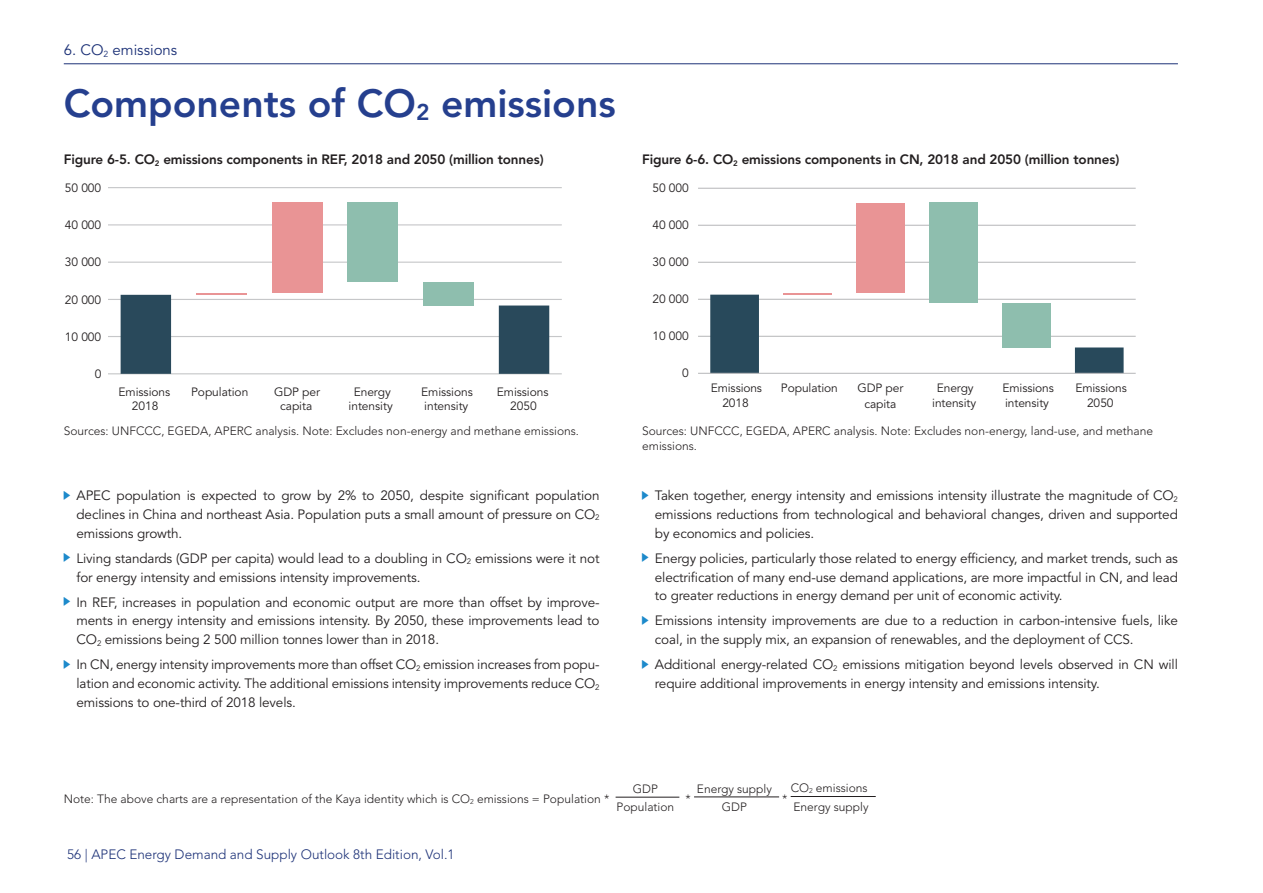
<style>
.page{position:relative;width:1263px;height:893px;background:#fff}
.page>*{position:absolute;margin:0;border:0;box-sizing:border-box;transform-origin:0 0}
.t1{font:800 39px "Avenir LT Std";color:#253f8e}
.t2{font:15px "Avenir LT Std";color:#1c3177}
.t3{font:13.5px/18.8px "Avenir LT Std";letter-spacing:-.01em;color:#231f20;text-align:justify}
.t4{font:800 13.5px "Avenir LT Std";letter-spacing:-.01em;color:#231f20}
.t5{font:300 13.5px "Avenir LT Std";color:#1c3177}
.t6{font:300 12px/18.5px "Avenir LT Std";color:#231f20;text-align:center}
.t7{font:12px/14.5px "Avenir LT Std";letter-spacing:-.005em;color:#231f20;text-align:center}
.s1{font-size:22.8px}
</style>
<div class="page">
<hr style="left:64px;top:63px;width:1114px;height:1px;background:#1c3177">
<hr style="left:616px;top:797px;width:63px;height:1px;background:#231f20">
<hr style="left:694px;top:797px;width:85px;height:1px;background:#231f20">
<hr style="left:791px;top:796px;width:85px;height:1px;background:#231f20">
<hr style="left:108px;top:336px;width:454px;height:1px;background:#c6c7c9">
<hr style="left:108px;top:299px;width:454px;height:1px;background:#c6c7c9">
<hr style="left:108px;top:224px;width:454px;height:1px;background:#c6c7c9">
<hr style="left:108px;top:187px;width:454px;height:1px;background:#c6c7c9">
<hr style="left:108px;top:262px;width:454px;height:1px;background:#c6c7c9">
<hr style="left:108px;top:373px;width:454px;height:1px;background:#c6c7c9">
<svg style="left:121px;top:295px;width:428px;height:79px"></svg>
<hr style="left:196px;top:293px;width:51px;height:2px;background:#e99495">
<div style="left:272px;top:202px;width:50px;height:91px;background:#e99495"></div>
<div style="left:347px;top:202px;width:51px;height:80px;background:#8ebeae"></div>
<div style="left:423px;top:282px;width:51px;height:24px;background:#8ebeae"></div>
<hr style="left:698px;top:188px;width:438px;height:1px;background:#b5b6b8">
<hr style="left:698px;top:225px;width:438px;height:1px;background:#b5b6b8">
<hr style="left:698px;top:262px;width:438px;height:1px;background:#b5b6b8">
<hr style="left:698px;top:299px;width:438px;height:1px;background:#b5b6b8">
<hr style="left:698px;top:336px;width:438px;height:1px;background:#b5b6b8">
<svg style="left:710px;top:295px;width:413px;height:78px"></svg>
<hr style="left:783px;top:293px;width:49px;height:2px;background:#e99495">
<div style="left:856px;top:203px;width:49px;height:90px;background:#e99495"></div>
<div style="left:929px;top:203px;width:49px;height:100px;background:#8ebeae"></div>
<div style="left:1002px;top:303px;width:48px;height:44px;background:#8ebeae"></div>
<hr style="left:698px;top:373px;width:438px;height:1px;background:#b5b6b8">
<p class="t2" style="left:64px;top:41px;width:115px">6. CO<sub>2</sub> emissions</p>
<h1 class="t1" style="left:64px;top:81px;width:553px">Components of CO<span class="s1">2</span> emissions</h1>
<p class="t4" style="left:64px;top:152px;width:481px">Figure 6-5. CO<sub>2</sub> emissions components in REF, 2018 and 2050 (million tonnes)</p>
<p class="t4" style="left:642px;top:152px;width:479px">Figure 6-6. CO<sub>2</sub> emissions components in CN, 2018 and 2050 (million tonnes)</p>
<p class="t7" style="left:65px;top:181px;width:38px">50 000</p>
<p class="t7" style="left:653px;top:181px;width:38px">50 000</p>
<p class="t7" style="left:65px;top:218px;width:38px">40 000</p>
<p class="t7" style="left:653px;top:218px;width:38px">40 000</p>
<p class="t7" style="left:65px;top:255px;width:38px">30 000</p>
<p class="t7" style="left:653px;top:255px;width:38px">30 000</p>
<p class="t7" style="left:65px;top:292px;width:38px">20 000</p>
<p class="t7" style="left:653px;top:292px;width:38px">20 000</p>
<p class="t7" style="left:65px;top:330px;width:38px">10 000</p>
<p class="t7" style="left:653px;top:329px;width:38px">10 000</p>
<p class="t7" style="left:95px;top:367px;width:8px">0</p>
<p class="t7" style="left:682px;top:366px;width:8px">0</p>
<p class="t7" style="left:119px;top:385px;width:53px">Emissions<br>2018</p>
<p class="t7" style="left:191px;top:385px;width:59px">Population</p>
<p class="t7" style="left:274px;top:385px;width:48px">GDP per capita</p>
<p class="t7" style="left:349px;top:385px;width:46px">Energy intensity</p>
<p class="t7" style="left:421px;top:385px;width:53px;text-align:left">Emissions intensity</p>
<p class="t7" style="left:497px;top:385px;width:53px">Emissions<br>2050</p>
<p class="t7" style="left:711px;top:381px;width:53px">Emissions<br>2018</p>
<p class="t7" style="left:781px;top:381px;width:58px">Population</p>
<p class="t7" style="left:857px;top:381px;width:47px;line-height:15.9px">GDP per capita</p>
<p class="t7" style="left:932px;top:381px;width:45px">Energy intensity</p>
<p class="t7" style="left:1002px;top:381px;width:53px;text-align:left">Emissions intensity</p>
<p class="t7" style="left:1075px;top:381px;width:53px">Emissions<br>2050</p>
<p class="t6" style="left:64px;top:422px;width:517px">Sources: UNFCCC, EGEDA, APERC analysis. Note: Excludes non-energy and methane emissions.</p>
<p class="t6" style="left:642px;top:424px;width:512px;line-height:15px;text-align:left">Sources: UNFCCC, EGEDA, APERC analysis. Note: Excludes non-energy, land-use, and methane emissions.</p>
<p class="t3" style="left:77px;top:487px;width:525px">APEC population is expected to grow by 2% to 2050, despite significant population declines in China and northeast Asia. Population puts a small amount of pressure on CO<sub>2 </sub>emissions growth.</p>
<p class="t3" style="left:77px;top:549px;width:525px">Living standards (GDP per capita) would lead to a doubling in CO<sub>2</sub> emissions were it not for energy intensity and emissions intensity improvements.</p>
<p class="t3" style="left:77px;top:593px;width:525px">In REF, increases in population and economic output are more than offset by improve&shy;ments in energy intensity and emissions intensity. By 2050, these improvements lead to CO<sub>2</sub> emissions being 2 500 million tonnes lower than in 2018.</p>
<p class="t3" style="left:77px;top:656px;width:525px">In CN, energy intensity improvements more than offset CO<sub>2</sub> emission increases from popu&shy;lation and economic activity. The additional emissions intensity improvements reduce CO<sub>2 </sub>emissions to one-third of 2018 levels.</p>
<p class="t3" style="left:655px;top:487px;width:524px">Taken together, energy intensity and emissions intensity illustrate the magnitude of CO<sub>2 </sub>emissions reductions from technological and behavioral changes, driven and supported by economics and policies.</p>
<p class="t3" style="left:655px;top:549px;width:525px">Energy policies, particularly those related to energy efficiency, and market trends, such as electrification of many end-use demand applications, are more impactful in CN, and lead to greater reductions in energy demand per unit of economic activity.</p>
<p class="t3" style="left:655px;top:612px;width:524px">Emissions intensity improvements are due to a reduction in carbon-intensive fuels, like coal, in the supply mix, an expansion of renewables, and the deployment of CCS.</p>
<p class="t3" style="left:655px;top:656px;width:524px">Additional energy-related CO<sub>2</sub> emissions mitigation beyond levels observed in CN will require additional improvements in energy intensity and emissions intensity.</p>
<p class="t6" style="left:64px;top:789px;width:547px">Note: The above charts are a representation of the Kaya identity which is CO<sub>2</sub> emissions = Population *</p>
<p class="t6" style="left:616px;top:780px;width:59px">GDP<br>Population</p>
<p class="t6" style="left:686px;top:789px;width:7px">*</p>
<p class="t6" style="left:697px;top:779px;width:77px">Energy supply<br>GDP</p>
<p class="t6" style="left:782px;top:789px;width:7px">*</p>
<p class="t6" style="left:791px;top:779px;width:79px;text-align:left">CO<sub>2</sub> emissions<br>Energy supply</p>
<p class="t5" style="left:67px;top:846px;width:389px">56 | APEC Energy Demand and Supply Outlook 8th Edition, Vol.1</p>
</div>
